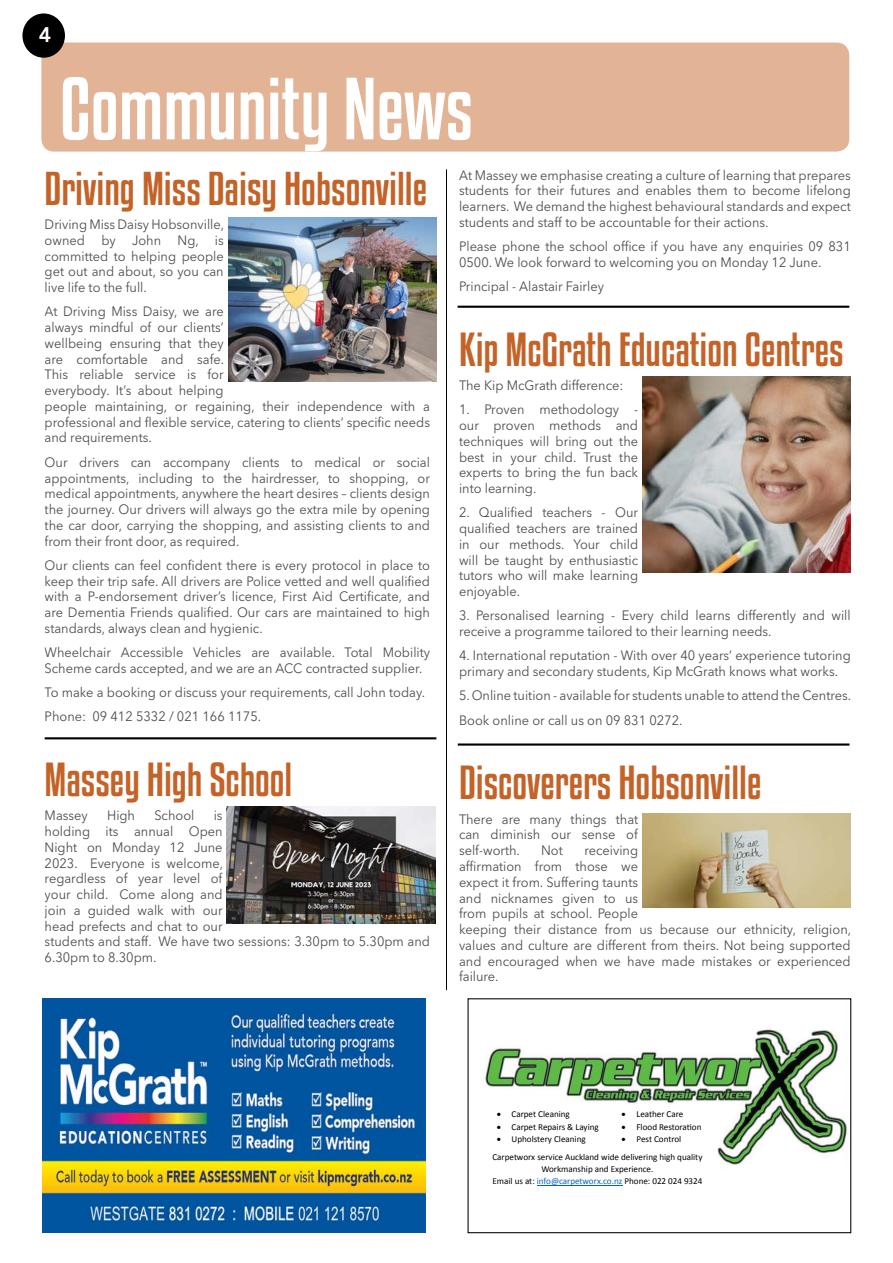
<style>
.page{position:relative;width:893px;height:1263px;background:#fff}
.page>*{position:absolute;margin:0;border:0;box-sizing:border-box;transform-origin:0 0}
.t1{font:78px "Kenyan Coffee Rg";color:#fff}
.t2{font:42px "Kenyan Coffee Rg";color:#c46328}
.t3{font:800 21px "Avenir LT Std";color:#fff}
.t4{font:13.5px/15.8px "Avenir Next LT Pro";color:#4d4d4f;text-align:justify;scale:.95 1}
.t5{font:9.15px/17.9px "Calibri";color:#000}
.s1{color:#0563c1}
</style>
<div class="page">
<hr style="left:446px;top:169px;width:1px;height:821px;background:#000">
<hr style="left:458px;top:306px;width:391px;height:2px;background:#000">
<div style="left:41px;top:43px;width:808px;height:109px;background:#e3b396;border-radius:13px"></div>
<div style="left:22px;top:13px;width:43px;height:45px;background:#000;border-radius:50%"></div>
<hr style="left:45px;top:737px;width:391px;height:2px;background:#000">
<img style="left:43px;top:999px;width:382px;height:234px">
<img style="left:642px;top:377px;width:209px;height:196px">
<img style="left:227px;top:806px;width:208px;height:118px">
<img style="left:228px;top:217px;width:208px;height:164px">
<hr style="left:458px;top:743px;width:391px;height:3px;background:#000">
<img style="left:642px;top:813px;width:209px;height:94px">
<img style="left:485px;top:1029px;width:363px;height:137px">
<div style="left:476px;top:1105px;width:131px;height:98px;background:#fff"></div>
<div style="left:600px;top:1105px;width:115px;height:62px;background:#fff"></div>
<hr style="left:537px;top:1185px;width:85px;height:1px;background:#0563c1">
<div style="left:467px;top:998px;width:384px;height:235px;border:1px solid #000"></div>
<p class="t3" style="left:39px;top:22px;width:14px">4</p>
<p class="t1" style="left:60px;top:56px;width:415px">Community News</p>
<p class="t2" style="left:45px;top:160px;width:384px">Driving Miss Daisy Hobsonville</p>
<p class="t4" style="left:45px;top:217px;width:190px">Driving Miss Daisy Hobsonville, owned by John Ng, is committed to helping people get out and about, so you can live life to the full.</p>
<p class="t4" style="left:45px;top:304px;width:407px;text-align:left">At Driving Miss Daisy, we are<br>always mindful of our clients’<br>wellbeing ensuring that they<br>are comfortable and safe.<br>This reliable service is for<br>everybody. It’s about helping<br>people maintaining, or regaining, their independence with a professional and flexible service, catering to clients’ specific needs and requirements.</p>
<p class="t4" style="left:45px;top:454px;width:407px">Our drivers can accompany clients to medical or social appointments, including to the hairdresser, to shopping, or medical appointments, anywhere the heart desires – clients design the journey. Our drivers will always go the extra mile by opening the car door, carrying the shopping, and assisting clients to and from their front door, as required.</p>
<p class="t4" style="left:45px;top:557px;width:407px">Our clients can feel confident there is every protocol in place to keep their trip safe. All drivers are Police vetted and well qualified with a P-endorsement driver’s licence, First Aid Certificate, and are Dementia Friends qualified. Our cars are maintained to high standards, always clean and hygienic.</p>
<p class="t4" style="left:45px;top:644px;width:407px">Wheelchair Accessible Vehicles are available. Total Mobility<br>Scheme cards accepted, and we are an ACC contracted supplier.</p>
<p class="t4" style="left:45px;top:684px;width:402px">To make a booking or discuss your requirements, call John today.</p>
<p class="t4" style="left:45px;top:709px;width:229px">Phone: 09 412 5332 / 021 166 1175.</p>
<p class="t2" style="left:45px;top:751px;width:249px">Massey High School</p>
<p class="t4" style="left:45px;top:808px;width:47px">Massey</p>
<p class="t4" style="left:107px;top:808px;width:31px">High</p>
<p class="t4" style="left:154px;top:808px;width:44px">School</p>
<p class="t4" style="left:45px;top:808px;width:407px;text-align:left;text-indent:169px">is<br>holding its annual Open<br>Night on Monday 12 June<br>2023. Everyone is welcome,<br>regardless of year level of<br>your child. Come along and<br>join a guided walk with our<br>head prefects and chat to our<br>students and staff. We have two sessions: 3.30pm to 5.30pm and<br>6.30pm to 8.30pm.</p>
<p class="t4" style="left:459px;top:167px;width:414px">At Massey we emphasise creating a culture of learning that prepares students for their futures and enables them to become lifelong learners. We demand the highest behavioural standards and expect students and staff to be accountable for their actions.</p>
<p class="t4" style="left:459px;top:238px;width:414px">Please phone the school office if you have any enquiries 09 831<br>0500. We look forward to welcoming you on Monday 12 June.</p>
<p class="t4" style="left:459px;top:278px;width:154px">Principal - Alastair Fairley</p>
<p class="t2" style="left:459px;top:321px;width:386px">Kip McGrath Education Centres</p>
<p class="t4" style="left:459px;top:377px;width:174px">The Kip McGrath difference:</p>
<p class="t4" style="left:459px;top:402px;width:190px">1. Proven methodology - our proven methods and techniques will bring out the best in your child. Trust the experts to bring the fun back into learning.</p>
<p class="t4" style="left:459px;top:505px;width:190px">2. Qualified teachers - Our qualified teachers are trained in our methods. Your child will be taught by enthusiastic tutors who will make learning enjoyable.</p>
<p class="t4" style="left:459px;top:608px;width:414px">3. Personalised learning - Every child learns differently and will receive a programme tailored to their learning needs.</p>
<p class="t4" style="left:459px;top:648px;width:414px">4. International reputation - With over 40 years’ experience tutoring primary and secondary students, Kip McGrath knows what works.</p>
<p class="t4" style="left:459px;top:688px;width:414px">5. Online tuition - available for students unable to attend the Centres.</p>
<p class="t4" style="left:459px;top:712px;width:237px">Book online or call us on 09 831 0272.</p>
<p class="t2" style="left:459px;top:754px;width:304px">Discoverers Hobsonville</p>
<p class="t4" style="left:459px;top:811px;width:190px">There are many things that can diminish our sense of self-worth.</p>
<p class="t4" style="left:541px;top:842px;width:24px">Not</p>
<p class="t4" style="left:459px;top:842px;width:414px;text-align:left;text-indent:125px">receiving<br>affirmation from those we<br>expect it from. Suffering taunts<br>and nicknames given to us<br>from pupils at school. People<br>keeping their distance from us because our ethnicity, religion, values and culture are different from theirs. Not being supported and encouraged when we have made mistakes or experienced failure.</p>
<p class="t5" style="left:622px;top:1105px;width:63px">• Leather Care</p>
<p class="t5" style="left:622px;top:1118px;width:81px">• Flood Restoration</p>
<p class="t5" style="left:492px;top:1130px;width:212px;text-indent:129px">• Pest Control<br>Carpetworx service Auckland wide delivering high quality</p>
<p class="t5" style="left:492px;top:1163px;width:211px;line-height:12px;text-align:center">Workmanship and Experience.<br>Email us at: <span class="s1">info@carpetworx.co.nz</span> Phone: 022 024 9324</p>
<p class="t5" style="left:497px;top:1105px;width:75px">• Carpet Cleaning</p>
<p class="t5" style="left:497px;top:1118px;width:104px">• Carpet Repairs &amp; Laying</p>
<p class="t5" style="left:497px;top:1130px;width:91px">• Upholstery Cleaning</p>
</div>
